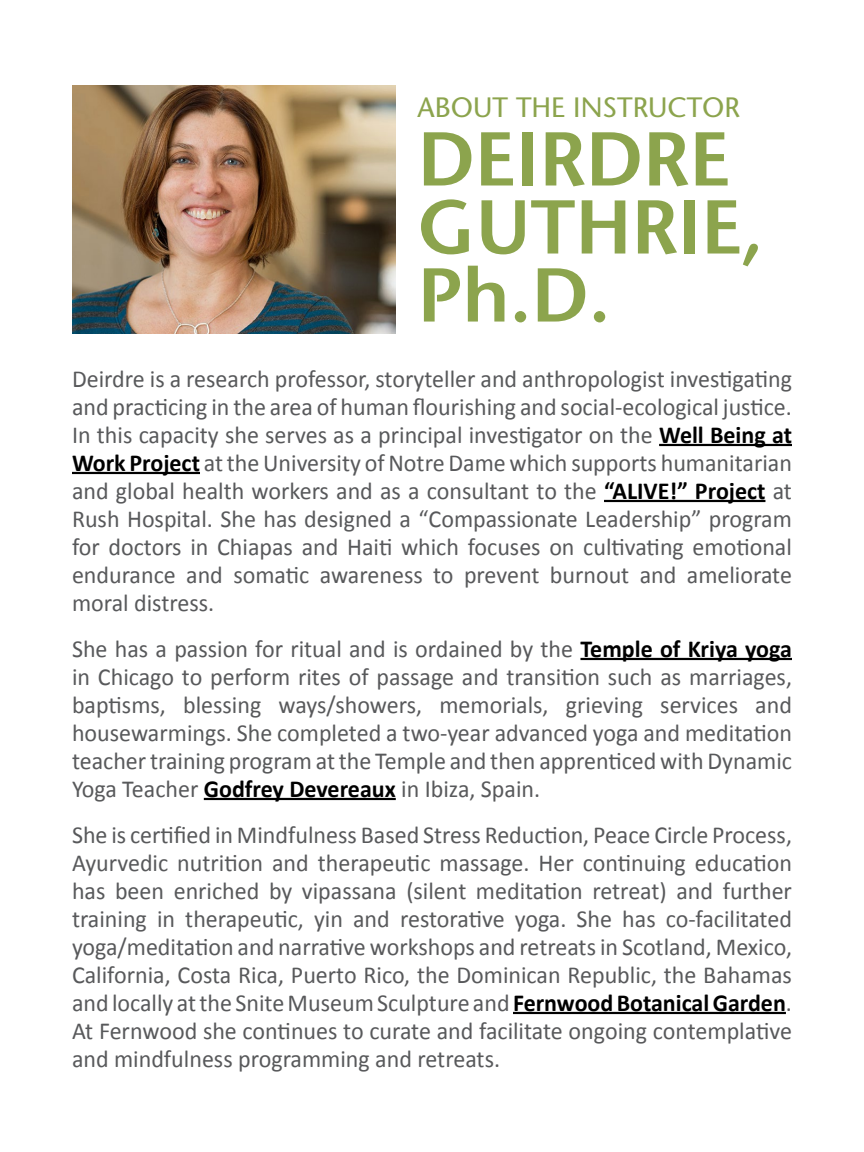
<style>
.page{position:relative;width:864px;height:1152px;background:#fff}
.page>*{position:absolute;margin:0;border:0;box-sizing:border-box;transform-origin:0 0}
.t1{font:600 76px/68px "Stone Sans Std";color:#8ca44d}
.t2{font:500 28px "Stone Sans Std";color:#8ca44d}
.t3{font:24.4px/28px "Calibri";color:#58595b;text-align:justify}
.s1{font-weight:700;color:#000}
</style>
<div class="page">
<hr style="left:659px;top:444px;width:133px;height:2px;background:#000">
<hr style="left:72px;top:472px;width:128px;height:2px;background:#000">
<hr style="left:604px;top:500px;width:161px;height:2px;background:#000">
<hr style="left:580px;top:658px;width:212px;height:2px;background:#000">
<hr style="left:204px;top:798px;width:192px;height:2px;background:#000">
<hr style="left:513px;top:1012px;width:273px;height:2px;background:#000">
<img style="left:72px;top:85px;width:324px;height:248px">
<p class="t2" style="left:418px;top:91px;width:324px">ABOUT THE INSTRUCTOR</p>
<h1 class="t1" style="left:418px;top:125px;width:348px">DEIRDRE<br>GUTHRIE,<br>Ph.D.</h1>
<p class="t3" style="left:72px;top:365px;width:722px">Deirdre is a research professor, storyteller and anthropologist investigating and practicing in the area of human flourishing and social-ecological justice.<br>In this capacity she serves as a principal investigator on the <span class="s1">Well Being at Work Project</span> at the University of Notre Dame which supports humanitarian and global health workers and as a consultant to the <span class="s1">“ALIVE!” Project</span> at Rush Hospital. She has designed a “Compassionate Leadership” program for doctors in Chiapas and Haiti which focuses on cultivating emotional endurance and somatic awareness to prevent burnout and ameliorate moral distress.</p>
<p class="t3" style="left:72px;top:635px;width:722px">She has a passion for ritual and is ordained by the <span class="s1">Temple of Kriya yoga </span>in Chicago to perform rites of passage and transition such as marriages, baptisms, blessing ways/showers, memorials, grieving services and housewarmings. She completed a two-year advanced yoga and meditation teacher training program at the Temple and then apprenticed with Dynamic Yoga Teacher <span class="s1">Godfrey Devereaux</span> in Ibiza, Spain.</p>
<p class="t3" style="left:72px;top:821px;width:722px">She is certified in Mindfulness Based Stress Reduction, Peace Circle Process, Ayurvedic nutrition and therapeutic massage. Her continuing education has been enriched by vipassana (silent meditation retreat) and further training in therapeutic, yin and restorative yoga. She has co-facilitated yoga/meditation and narrative workshops and retreats in Scotland, Mexico, California, Costa Rica, Puerto Rico, the Dominican Republic, the Bahamas and locally at the Snite Museum Sculpture and <span class="s1">Fernwood Botanical Garden</span>.<br>At Fernwood she continues to curate and facilitate ongoing contemplative and mindfulness programming and retreats.</p>
</div>
